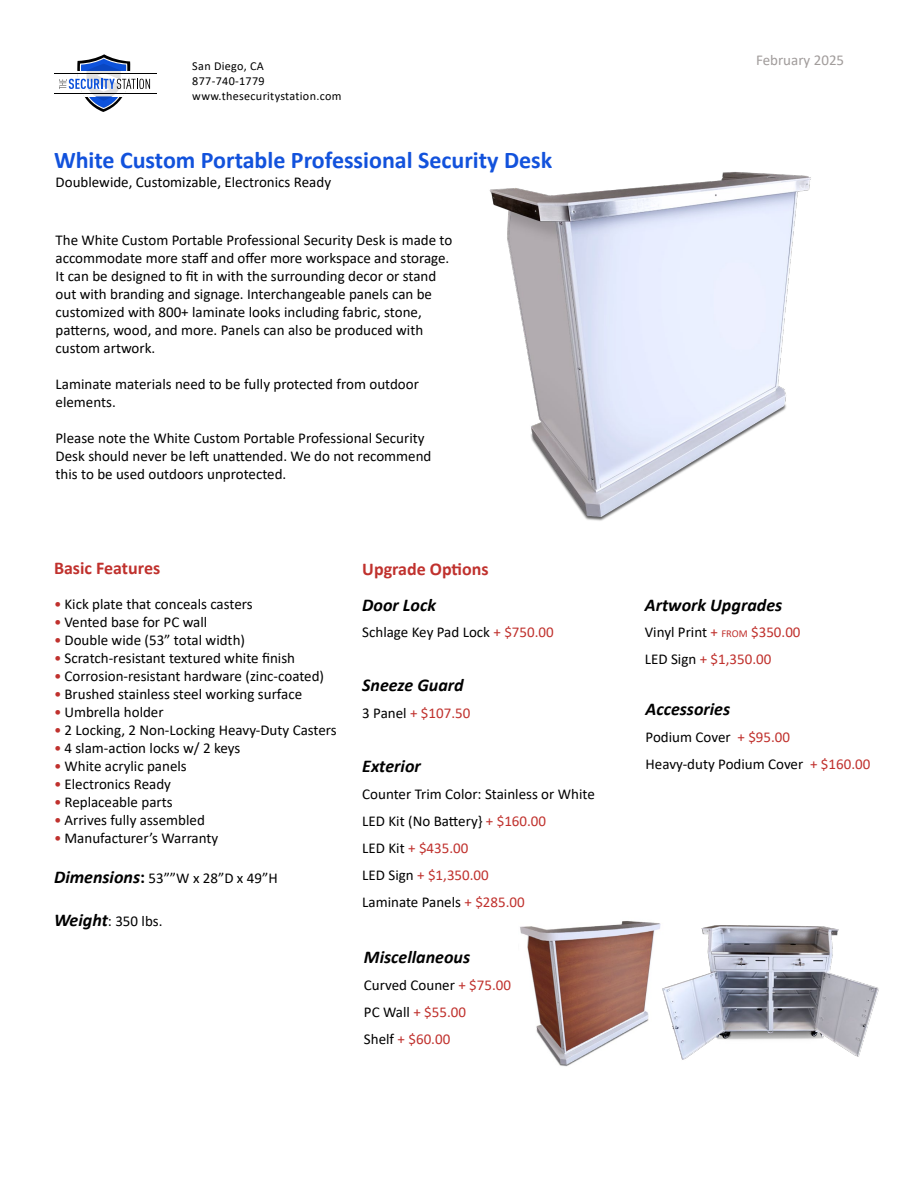
<style>
.page{position:relative;width:918px;height:1188px;background:#fff}
.page>*{position:absolute;margin:0;border:0;box-sizing:border-box;transform-origin:0 0}
.t1{font:700 24px "Calibri";color:#1252dc}
.t2{font:italic 700 18px "Calibri";color:#000}
.t3{font:700 18px "Calibri";color:#c0312d}
.t4{font:italic 700 18px "Calibri";color:#000101}
.t5{font:15px/18px "Calibri";color:#000}
.t6{font:15px/27px "Calibri";color:#c0312d}
.t7{font:15px "Calibri";color:#a19c9b}
.t8{font:12.15px/15px "Calibri";letter-spacing:.025em;color:#000}
.s1{color:#c0312d}
.s2{font-weight:700;font-style:italic;font-size:18px}
.s3{font-weight:700;font-size:18px}
.s4{color:#000}
.s5{font-size:10.5px}
</style>
<div class="page">
<svg style="left:59px;top:54px;width:91px;height:58px"></svg>
<hr style="left:54px;top:73px;width:103px;height:1px;background:#000">
<hr style="left:54px;top:94px;width:103px;height:1px;background:#000">
<img style="left:489px;top:172px;width:322px;height:349px">
<img style="left:520px;top:921px;width:136px;height:146px">
<img style="left:656px;top:923px;width:223px;height:137px">
<p class="t8" style="left:192px;top:58px;width:151px">San Diego, CA<br>877-740-1779 www.thesecuritystation.com</p>
<h1 class="t1" style="left:54px;top:143px;width:500px">White Custom Portable Professional Security Desk</h1>
<p class="t5" style="left:56px;top:173px;width:277px">Doublewide, Customizable, Electronics Ready</p>
<p class="t5" style="left:56px;top:231px;width:398px">The White Custom Portable Professional Security Desk is made to accommodate more staff and offer more workspace and storage.<br>It can be designed to fit in with the surrounding decor or stand out with branding and signage. Interchangeable panels can be customized with 800+ laminate looks including fabric, stone, patterns, wood, and more. Panels can also be produced with custom artwork.</p>
<p class="t5" style="left:56px;top:375px;width:365px">Laminate materials need to be fully protected from outdoor elements.</p>
<p class="t5" style="left:56px;top:429px;width:377px">Please note the White Custom Portable Professional Security<br>Desk should never be left unattended. We do not recommend this to be used outdoors unprotected.</p>
<p class="t3" style="left:54px;top:555px;width:108px">Basic Features</p>
<p class="t3" style="left:362px;top:556px;width:128px">Upgrade Options</p>
<p class="t5" style="left:54px;top:595px;width:200px"><span class="s1">•</span> Kick plate that conceals casters</p>
<p class="t5" style="left:54px;top:613px;width:155px"><span class="s1">•</span> Vented base for PC wall</p>
<p class="t5" style="left:54px;top:631px;width:193px"><span class="s1">•</span> Double wide (53” total width)</p>
<p class="t5" style="left:54px;top:649px;width:243px"><span class="s1">•</span> Scratch-resistant textured white finish</p>
<p class="t5" style="left:54px;top:667px;width:272px"><span class="s1">•</span> Corrosion-resistant hardware (zinc-coated)</p>
<p class="t5" style="left:54px;top:685px;width:250px"><span class="s1">•</span> Brushed stainless steel working surface</p>
<p class="t5" style="left:54px;top:703px;width:111px"><span class="s1">•</span> Umbrella holder</p>
<p class="t5" style="left:54px;top:721px;width:284px"><span class="s1">•</span> 2 Locking, 2 Non-Locking Heavy-Duty Casters</p>
<p class="t5" style="left:54px;top:739px;width:188px"><span class="s1">•</span> 4 slam-action locks w/ 2 keys</p>
<p class="t5" style="left:54px;top:757px;width:134px"><span class="s1">•</span> White acrylic panels</p>
<p class="t5" style="left:54px;top:775px;width:119px"><span class="s1">•</span> Electronics Ready</p>
<p class="t5" style="left:54px;top:793px;width:120px"><span class="s1">•</span> Replaceable parts</p>
<p class="t5" style="left:54px;top:811px;width:152px"><span class="s1">•</span> Arrives fully assembled</p>
<p class="t5" style="left:54px;top:829px;width:166px"><span class="s1">•</span> Manufacturer’s Warranty</p>
<p class="t5" style="left:54px;top:869px;width:225px"><span class="s2">Dimensions</span><span class="s3">:</span> 53””W x 28”D x 49”H</p>
<p class="t5" style="left:54px;top:912px;width:110px"><span class="s2">Weight</span>: 350 lbs.</p>
<p class="t2" style="left:362px;top:592px;width:75px">Door Lock</p>
<p class="t5" style="left:362px;top:622px;width:193px">Schlage Key Pad Lock <span class="s1">+ $750.00</span></p>
<p class="t2" style="left:362px;top:672px;width:103px">Sneeze Guard</p>
<p class="t6" style="left:362px;top:699px;width:110px"><span class="s4">3 Panel</span> + $107.50</p>
<p class="t2" style="left:362px;top:754px;width:60px">Exterior</p>
<p class="t5" style="left:362px;top:781px;width:234px;line-height:27px">Counter Trim Color: Stainless or White<br>LED Kit (No Battery} <span class="s1">+ $160.00<br></span>LED Kit <span class="s1">+ $435.00<br></span>LED Sign <span class="s1">+ $1,350.00<br></span>Laminate Panels <span class="s1">+ $285.00</span></p>
<p class="t2" style="left:364px;top:944px;width:108px">Miscellaneous</p>
<p class="t5" style="left:364px;top:971px;width:149px;line-height:27px">Curved Couner <span class="s1">+ $75.00<br></span>PC Wall <span class="s1">+ $55.00<br></span>Shelf <span class="s1">+ $60.00</span></p>
<p class="t7" style="left:756px;top:50px;width:90px">February 2025</p>
<p class="t4" style="left:645px;top:592px;width:139px">Artwork Upgrades</p>
<p class="t6" style="left:645px;top:618px;width:157px"><span class="s4">Vinyl Print</span> + <span class="s5">FROM</span> $350.00<br><span class="s4">LED Sign</span> + $1,350.00</p>
<p class="t2" style="left:646px;top:697px;width:86px">Accessories</p>
<p class="t5" style="left:646px;top:723px;width:226px;line-height:27px">Podium Cover <span class="s1">+ $95.00<br></span>Heavy-duty Podium Cover <span class="s1">+ $160.00</span></p>
</div>
